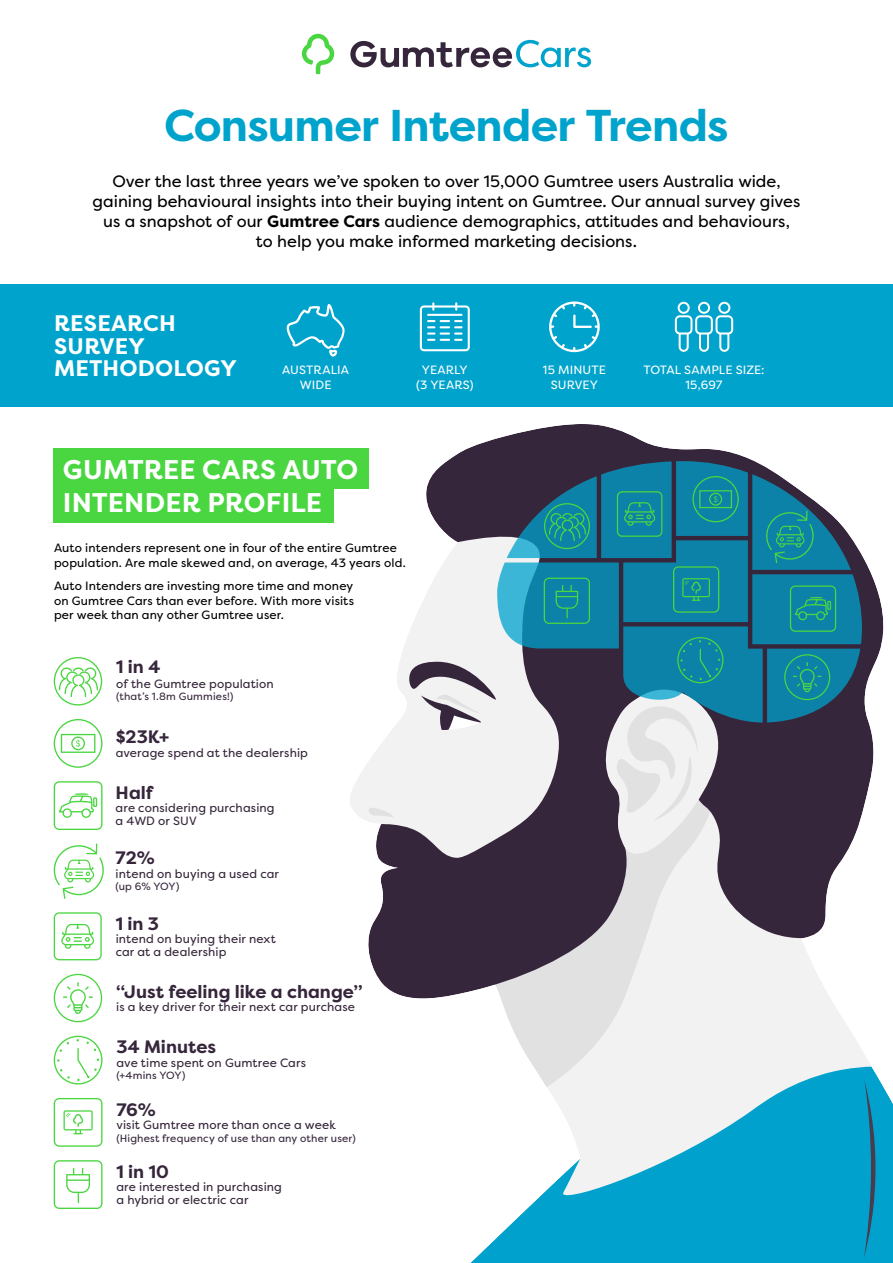
<style>
.page{position:relative;width:893px;height:1263px;background:#fff}
.page>*{position:absolute;margin:0;border:0;box-sizing:border-box;transform-origin:0 0}
.t1{font:700 44.4px "Filson Pro";letter-spacing:-.015em;color:#00a3cc}
.t2{font:700 27px/32.4px "Filson Pro";letter-spacing:.005em;color:#fff}
.t3{font:700 22.5px/22.8px "Filson Pro";letter-spacing:.01em;color:#fff}
.t4{font:700 18px "Filson Pro";color:#36263b}
.t5{font:16.5px/19.8px "Filson Pro";color:#000;text-align:center}
.t6{font:12px/13.2px "Filson Pro";letter-spacing:.01em;color:#36263b}
.t7{font:12px/14.4px "Filson Pro";letter-spacing:.015em;color:#000}
.t8{font:12px/15px "Filson Pro";letter-spacing:.01em;color:#fff;text-align:center}
.t9{font:10.5px "Filson Pro";letter-spacing:.02em;color:#36263b}
.s1{font-weight:700}
</style>
<div class="page">
<div style="left:54px;top:449px;width:315px;height:40px;background:#4ad640"></div>
<div style="left:54px;top:478px;width:280px;height:45px;background:#4ad640"></div>
<div style="left:0;top:284px;width:893px;height:123px;background:#00a3cc"></div>
<svg style="left:350px;top:40px;width:241px;height:27px"></svg>
<svg style="left:302px;top:34px;width:32px;height:40px"></svg>
<svg style="left:344px;top:424px;width:549px;height:839px"></svg>
<svg style="left:287px;top:304px;width:58px;height:53px"></svg>
<svg style="left:420px;top:302px;width:50px;height:49px"></svg>
<svg style="left:549px;top:301px;width:51px;height:51px"></svg>
<svg style="left:675px;top:302px;width:58px;height:50px"></svg>
<svg style="left:54px;top:657px;width:48px;height:48px"></svg>
<svg style="left:54px;top:912px;width:48px;height:48px"></svg>
<svg style="left:54px;top:719px;width:49px;height:49px"></svg>
<svg style="left:54px;top:781px;width:48px;height:49px"></svg>
<svg style="left:54px;top:843px;width:50px;height:56px"></svg>
<svg style="left:54px;top:974px;width:48px;height:48px"></svg>
<svg style="left:54px;top:1036px;width:48px;height:48px"></svg>
<svg style="left:54px;top:1160px;width:48px;height:49px"></svg>
<svg style="left:407px;top:461px;width:455px;height:398px"></svg>
<svg style="left:54px;top:1098px;width:48px;height:49px"></svg>
<p class="t1" style="left:164px;top:97px;width:566px">Consumer Intender Trends</p>
<p class="t5" style="left:93px;top:171px;width:709px">Over the last three years we’ve spoken to over 15,000 Gumtree users Australia wide, gaining behavioural insights into their buying intent on Gumtree. Our annual survey gives us a snapshot of our <span class="s1">Gumtree Cars</span> audience demographics, attitudes and behaviours, to help you make informed marketing decisions.</p>
<p class="t3" style="left:54px;top:312px;width:184px">RESEARCH<br>SURVEY<br>METHODOLOGY</p>
<p class="t8" style="left:282px;top:362px;width:68px">AUSTRALIA<br>WIDE</p>
<p class="t8" style="left:416px;top:362px;width:59px">YEARLY (3 YEARS)</p>
<p class="t8" style="left:543px;top:362px;width:64px">15 MINUTE<br>SURVEY</p>
<p class="t8" style="left:643px;top:362px;width:123px">TOTAL SAMPLE SIZE:<br>15,697</p>
<p class="t2" style="left:63px;top:454px;width:297px">GUMTREE CARS AUTO<br>INTENDER PROFILE</p>
<p class="t7" style="left:54px;top:541px;width:353px">Auto intenders represent one in four of the entire Gumtree population. Are male skewed and, on average, 43 years old.</p>
<p class="t7" style="left:54px;top:579px;width:301px;text-align:justify">Auto Intenders are investing more time and money on Gumtree Cars than ever before. With more visits per week than any other Gumtree user.</p>
<p class="t4" style="left:116px;top:656px;width:46px">1 in 4</p>
<p class="t6" style="left:116px;top:677px;width:159px">of the Gumtree population</p>
<p class="t9" style="left:116px;top:690px;width:119px">(that’s 1.8m Gummies!)</p>
<p class="t4" style="left:116px;top:726px;width:55px">$23K+</p>
<p class="t6" style="left:116px;top:745px;width:194px">average spend at the dealership</p>
<p class="t4" style="left:116px;top:781px;width:39px">Half</p>
<p class="t6" style="left:116px;top:801px;width:161px">are considering purchasing a 4WD or SUV</p>
<p class="t4" style="left:116px;top:847px;width:41px">72%</p>
<p class="t6" style="left:116px;top:867px;width:165px">intend on buying a used car</p>
<p class="t9" style="left:116px;top:879px;width:65px">(up 6% YOY)</p>
<p class="t4" style="left:116px;top:912px;width:45px">1 in 3</p>
<p class="t6" style="left:116px;top:932px;width:162px">intend on buying their next car at a dealership</p>
<p class="t4" style="left:116px;top:980px;width:248px">“Just feeling like a change”</p>
<p class="t6" style="left:116px;top:1000px;width:240px">is a key driver for their next car purchase</p>
<p class="t4" style="left:116px;top:1036px;width:101px">34 Minutes</p>
<p class="t6" style="left:116px;top:1056px;width:191px">ave time spent on Gumtree Cars</p>
<p class="t9" style="left:116px;top:1068px;width:70px">(+4mins YOY)</p>
<p class="t4" style="left:116px;top:1098px;width:41px">76%</p>
<p class="t6" style="left:116px;top:1118px;width:221px">visit Gumtree more than once a week</p>
<p class="t9" style="left:116px;top:1131px;width:241px">(Highest frequency of use than any other user)</p>
<p class="t4" style="left:116px;top:1160px;width:54px">1 in 10</p>
<p class="t6" style="left:116px;top:1180px;width:167px">are interested in purchasing a hybrid or electric car</p>
</div>
